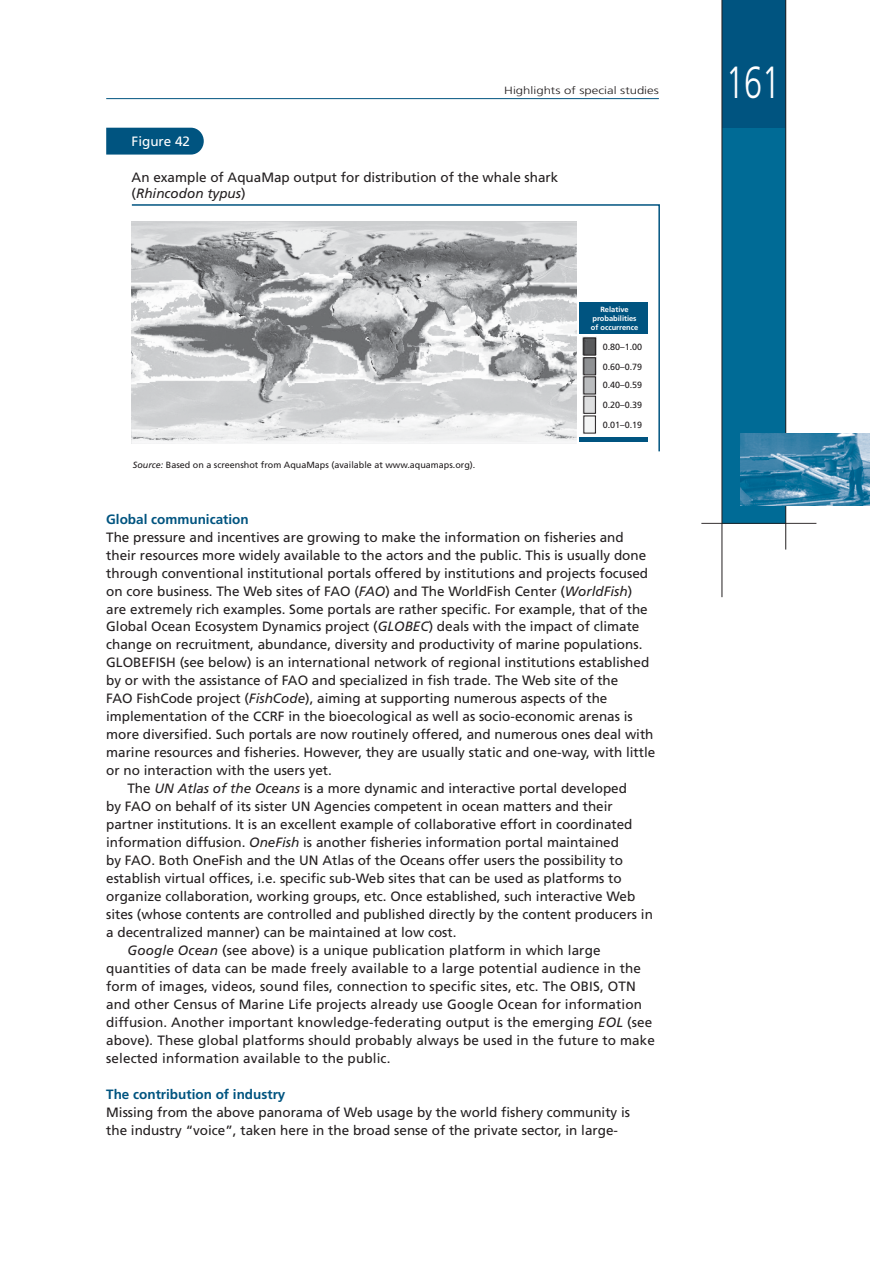
<style>
.page{position:relative;width:893px;height:1263px;background:#fff}
.page>*{position:absolute;margin:0;border:0;box-sizing:border-box;transform-origin:0 0}
.t1{font:300 45px "Frutiger LT Std";color:#fff;scale:.72 1}
.t2{font:13.5px/18px "Frutiger LT Std";color:#231f20}
.t3{font:700 13.5px "Frutiger LT Std";color:#005480}
.t4{font:13.5px "Frutiger LT Std";color:#fff}
.t5{font:300 10.5px "Frutiger LT Std";color:#231f20;scale:1.25 1}
.t6{font:9px/19.5px "Frutiger LT Std";color:#231f20}
.t7{font:700 7.5px/9px "Frutiger LT Std";color:#fff;text-align:center}
.s1{font-style:italic}
</style>
<div class="page">
<div style="left:722px;top:128px;width:64px;height:395px;background:#006b96"></div>
<div style="left:722px;top:0;width:64px;height:128px;background:#005480"></div>
<hr style="left:106px;top:98px;width:553px;height:1px;background:#005480">
<hr style="left:722px;top:0;width:1px;height:597px;background:#231f20">
<hr style="left:701px;top:523px;width:115px;height:1px;background:#231f20">
<hr style="left:785px;top:0;width:1px;height:550px;background:#231f20">
<img style="left:740px;top:434px;width:129px;height:71px">
<svg style="left:106px;top:128px;width:98px;height:27px;background:#0c5c85"></svg>
<svg style="left:131px;top:204px;width:529px;height:248px"></svg>
<img style="left:582px;top:337px;width:15px;height:98px">
<div style="left:579px;top:303px;width:69px;height:31px;background:#005480"></div>
<div style="left:579px;top:437px;width:69px;height:5px;background:#005480"></div>
<svg style="left:583px;top:337px;width:13px;height:97px"></svg>
<img style="left:131px;top:221px;width:445px;height:223px">
<p class="t5" style="left:504px;top:86px;width:125px">Highlights of special studies</p>
<p class="t4" style="left:132px;top:135px;width:60px">Figure 42</p>
<p class="t2" style="left:132px;top:170px;width:428px;line-height:16.2px">An example of AquaMap output for distribution of the whale shark (<span class="s1">Rhincodon typus</span>)</p>
<p class="t6" style="left:133px;top:455px;width:344px"><span class="s1">Source:</span> Based on a screenshot from AquaMaps (available at www.aquamaps.org).</p>
<p class="t7" style="left:591px;top:305px;width:49px">Relative probabilities of occurrence</p>
<p class="t6" style="left:603px;top:338px;width:41px">0.80–1.00<br>0.60–0.79</p>
<p class="t6" style="left:603px;top:376px;width:41px;text-align:justify">0.40–0.59<br>0.20–0.39<br>0.01–0.19</p>
<p class="t3" style="left:106px;top:513px;width:144px">Global communication</p>
<p class="t2" style="left:106px;top:528px;width:519px">The pressure and incentives are growing to make the information on fisheries and</p>
<p class="t2" style="left:106px;top:546px;width:541px">their resources more widely available to the actors and the public. This is usually done</p>
<p class="t2" style="left:106px;top:564px;width:543px">through conventional institutional portals offered by institutions and projects focused</p>
<p class="t2" style="left:106px;top:582px;width:527px">on core business. The Web sites of FAO (<span class="s1">FAO</span>) and The WorldFish Center (<span class="s1">WorldFish</span>)</p>
<p class="t2" style="left:106px;top:600px;width:543px">are extremely rich examples. Some portals are rather specific. For example, that of the</p>
<p class="t2" style="left:106px;top:618px;width:535px">Global Ocean Ecosystem Dynamics project (<span class="s1">GLOBEC</span>) deals with the impact of climate</p>
<p class="t2" style="left:106px;top:636px;width:538px">change on recruitment, abundance, diversity and productivity of marine populations.</p>
<p class="t2" style="left:106px;top:654px;width:544px">GLOBEFISH (see below) is an international network of regional institutions established</p>
<p class="t2" style="left:106px;top:672px;width:514px">by or with the assistance of FAO and specialized in fish trade. The Web site of the</p>
<p class="t2" style="left:106px;top:690px;width:503px">FAO FishCode project (<span class="s1">FishCode</span>), aiming at supporting numerous aspects of the</p>
<p class="t2" style="left:106px;top:708px;width:528px">implementation of the CCRF in the bioecological as well as socio-economic arenas is</p>
<p class="t2" style="left:106px;top:726px;width:549px">more diversified. Such portals are now routinely offered, and numerous ones deal with</p>
<p class="t2" style="left:106px;top:744px;width:550px">marine resources and fisheries. However, they are usually static and one-way, with little</p>
<p class="t2" style="left:106px;top:762px;width:227px">or no interaction with the users yet.</p>
<p class="t2" style="left:127px;top:780px;width:501px">The <span class="s1">UN Atlas of the Oceans</span> is a more dynamic and interactive portal developed</p>
<p class="t2" style="left:106px;top:798px;width:508px">by FAO on behalf of its sister UN Agencies competent in ocean matters and their</p>
<p class="t2" style="left:106px;top:816px;width:528px">partner institutions. It is an excellent example of collaborative effort in coordinated</p>
<p class="t2" style="left:106px;top:834px;width:514px">information diffusion. <span class="s1">OneFish</span> is another fisheries information portal maintained</p>
<p class="t2" style="left:106px;top:852px;width:518px">by FAO. Both OneFish and the UN Atlas of the Oceans offer users the possibility to</p>
<p class="t2" style="left:106px;top:870px;width:517px">establish virtual offices, i.e. specific sub-Web sites that can be used as platforms to</p>
<p class="t2" style="left:106px;top:888px;width:531px">organize collaboration, working groups, etc. Once established, such interactive Web</p>
<p class="t2" style="left:106px;top:906px;width:548px">sites (whose contents are controlled and published directly by the content producers in</p>
<p class="t2" style="left:106px;top:924px;width:352px">a decentralized manner) can be maintained at low cost.</p>
<p class="t2" style="left:127px;top:942px;width:475px"><span class="s1">Google Ocean</span> (see above) is a unique publication platform in which large</p>
<p class="t2" style="left:106px;top:960px;width:536px">quantities of data can be made freely available to a large potential audience in the</p>
<p class="t2" style="left:106px;top:978px;width:531px">form of images, videos, sound files, connection to specific sites, etc. The OBIS, OTN</p>
<p class="t2" style="left:106px;top:996px;width:537px">and other Census of Marine Life projects already use Google Ocean for information</p>
<p class="t2" style="left:106px;top:1014px;width:547px">diffusion. Another important knowledge-federating output is the emerging <span class="s1">EOL</span> (see</p>
<p class="t2" style="left:106px;top:1032px;width:550px">above)<span class="s1">.</span> These global platforms should probably always be used in the future to make</p>
<p class="t2" style="left:106px;top:1050px;width:286px">selected information available to the public.</p>
<p class="t3" style="left:106px;top:1089px;width:181px">The contribution of industry</p>
<p class="t2" style="left:106px;top:1104px;width:525px">Missing from the above panorama of Web usage by the world fishery community is the industry “voice”, taken here in the broad sense of the private sector, in large-</p>
<h1 class="t1" style="left:726px;top:63px;width:77px">161</h1>
</div>
